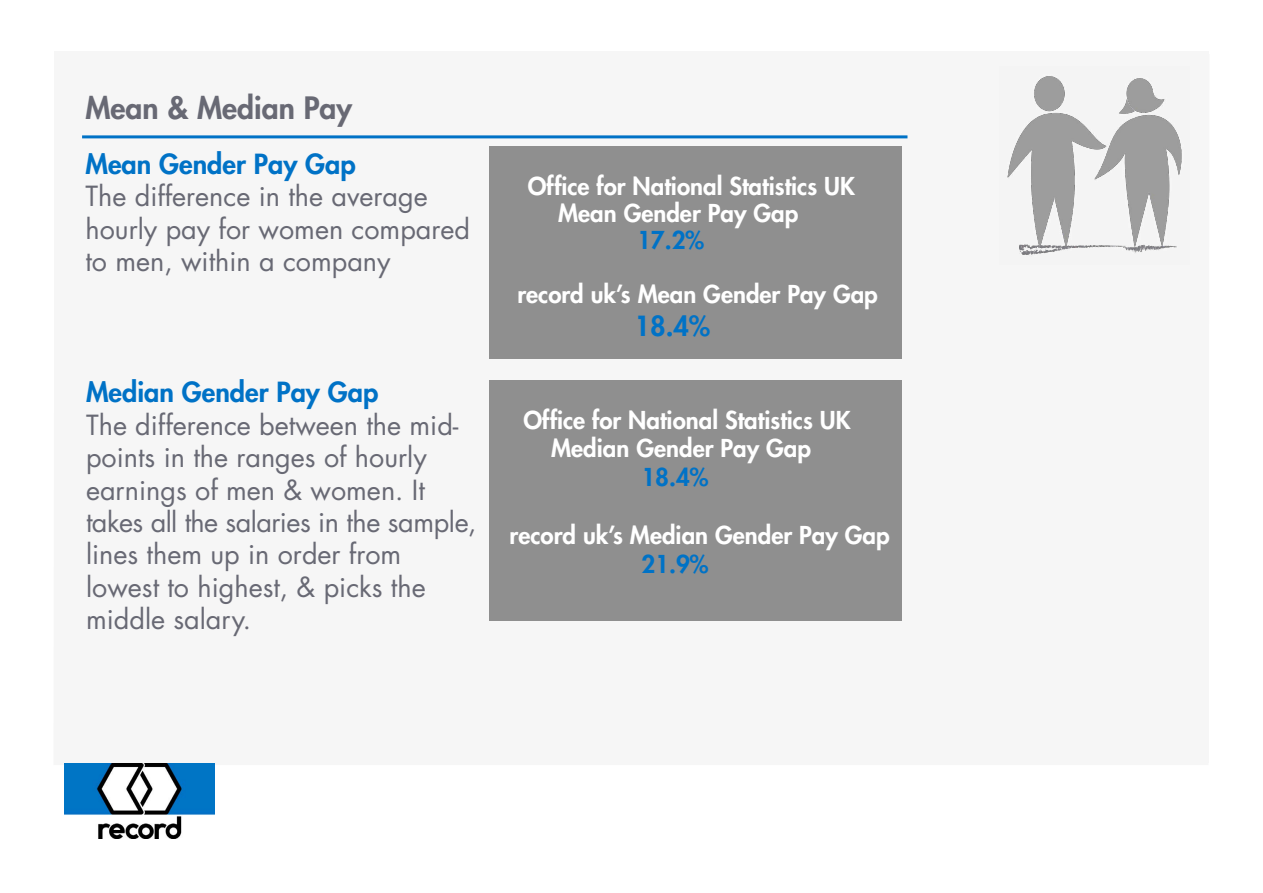
<style>
.page{position:relative;width:1263px;height:893px;background:#fff}
.page>*{position:absolute;margin:0;border:0;box-sizing:border-box;transform-origin:0 0}
.t1{font:800 30px "Futura Std";color:#686974}
.t2{font:27px/32.4px "Futura Std";color:#686974}
.t3{font:800 27px "Futura Std";color:#0072c6}
.t4{font:800 24px/27px "Futura Std";color:#fff}
.t5{font:800 24px "Futura Std";color:#0072c6}
</style>
<div class="page">
<img style="left:999px;top:67px;width:191px;height:198px">
<hr style="left:82px;top:135px;width:825px;height:3px;background:#0072c6">
<div style="left:489px;top:380px;width:412px;height:241px;background:#8f8f8f"></div>
<div style="left:489px;top:146px;width:412px;height:213px;background:#8f8f8f"></div>
<img style="left:64px;top:763px;width:151px;height:76px">
<p class="t1" style="left:86px;top:89px;width:268px">Mean &amp; Median Pay</p>
<p class="t3" style="left:86px;top:147px;width:272px">Mean Gender Pay Gap</p>
<p class="t2" style="left:86px;top:180px;width:386px">The difference in the average hourly pay for women compared to men, within a company</p>
<p class="t3" style="left:86px;top:375px;width:294px">Median Gender Pay Gap</p>
<p class="t2" style="left:86px;top:409px;width:392px">The difference between the mid&shy;points in the ranges of hourly earnings of men &amp; women. It takes all the salaries in the sample, lines them up in order from lowest to highest, &amp; picks the middle salary.</p>
<p class="t4" style="left:558px;top:173px;width:298px;text-indent:-30px">Office for National Statistics UK<br>Mean Gender Pay Gap</p>
<p class="t5" style="left:637px;top:225px;width:69px">17.2%</p>
<p class="t4" style="left:517px;top:281px;width:362px">record uk’s Mean Gender Pay Gap</p>
<p class="t3" style="left:634px;top:308px;width:77px">18.4%</p>
<p class="t4" style="left:523px;top:405px;width:329px;line-height:28.8px;text-align:center">Office for National Statistics UK<br>Median Gender Pay Gap</p>
<p class="t5" style="left:641px;top:462px;width:69px">18.4%</p>
<p class="t4" style="left:510px;top:521px;width:382px">record uk’s Median Gender Pay Gap</p>
<p class="t5" style="left:641px;top:549px;width:69px">21.9%</p>
</div>
